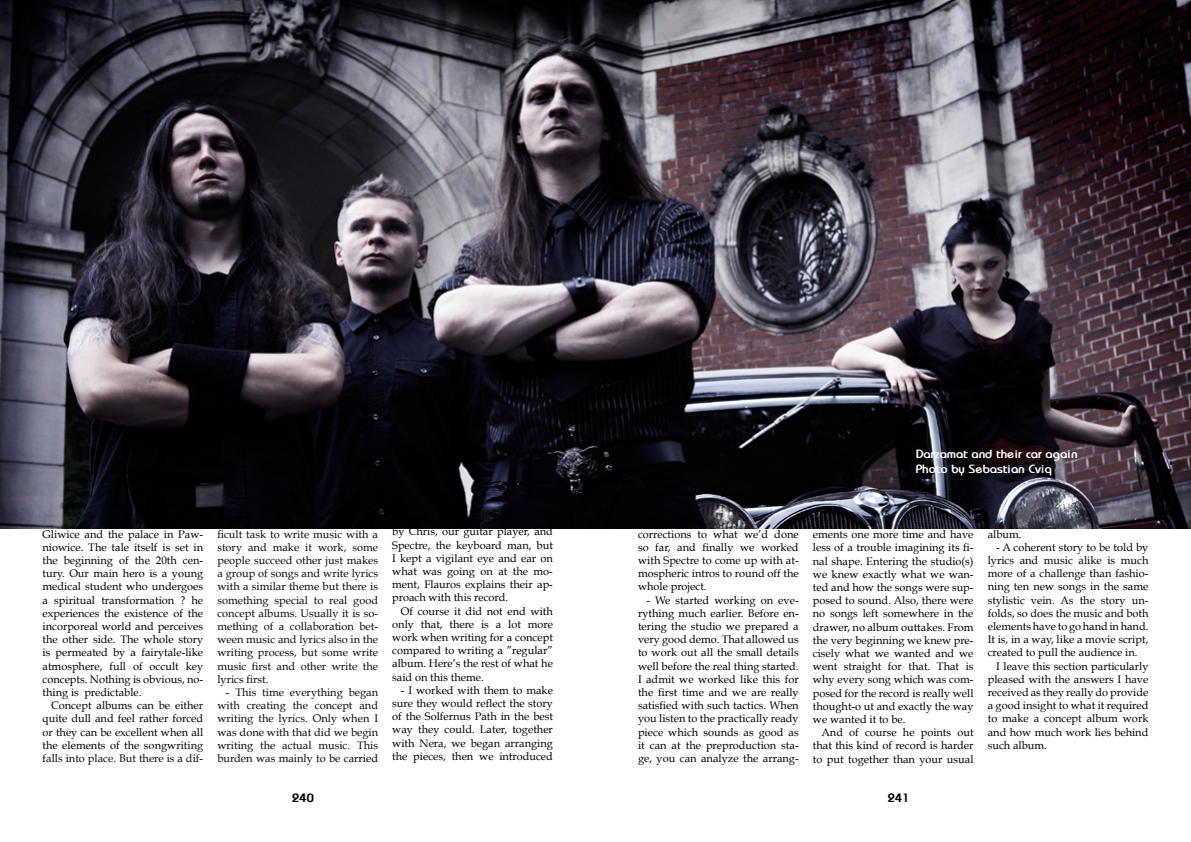
<style>
.page{position:relative;width:1191px;height:842px;background:#fff}
.page>*{position:absolute;margin:0;border:0;box-sizing:border-box;transform-origin:0 0}
.t1{font:700 12px/14.4px "Bauhaus";color:#fafafb}
.t2{font:700 12px "Bauhaus";color:#000}
.t3{font:11px/13.2px "Book Antiqua";color:#000;text-align:justify}
.t4{font:11px/13.2px "Book Antiqua";color:#0c0b0c;text-align:justify}
.s1{color:#0c0b0c}
.s2{color:#000}
</style>
<div class="page">
<img style="left:0;top:0;width:1191px;height:529px">
<p class="t1" style="left:915px;top:447px;width:163px">Darzamat and their car again<br>Photo by Sebastian Cviq</p>
<p class="t3" style="left:43px;top:527px;width:162px">Gliwice and the palace in Paw&shy;niowice. The tale itself is set in the beginning of the 20th cen&shy;tury. Our main hero is a young medical student who undergoes a spiritual transformation ? he experiences the existence of the incorporeal world and perceives the other side. The whole story is permeated by a fairytale-like atmosphere, full of occult key concepts. Nothing is obvious, no&shy;thing is predictable.</p>
<p class="t3" style="left:43px;top:699px;width:162px;text-indent:9px">Concept albums can be either quite dull and feel rather forced or they can be excellent when all the elements of the songwrit<span class="s1">ing falls into place. But there is a dif-</span></p>
<p class="t4" style="left:217px;top:527px;width:162px">ficult task to write music with a story and make it work, some people succeed other just makes a group of songs and write lyrics with a similar theme but there is something special to real good concept albums. Usually it is so&shy;mething of a collaboration bet&shy;ween music and lyrics also in the writing process, but some write music first and other write the lyrics first.</p>
<p class="t4" style="left:217px;top:686px;width:162px;text-indent:9px">- This time everything began with creating the concept and writing the lyrics. Only when I was done with that did we begin writing the actual music. This burden was mainly to be car<span class="s2">ried</span></p>
<p class="t3" style="left:392px;top:525px;width:162px">by Chris, our guitar player, and Spectre, the keyboard man, but I kept a vigilant eye and ear on what was going on at the mo&shy;ment, Flauros explains their ap&shy;proach with this record.</p>
<p class="t3" style="left:392px;top:604px;width:162px;text-indent:9px">Of course it did not end with only that, there is a lot more work when writing for a concept compared to writing a ”regular” album. Here’s the rest of what he said on this theme.</p>
<p class="t3" style="left:392px;top:683px;width:162px;text-indent:9px">- I worked with them to make sure they would reflect the story of the Solfernus Path in the best way they could. Later, together with Nera, we began arranging the pieces, then we introduced</p>
<p class="t3" style="left:638px;top:527px;width:162px">corrections to what we’d done so far, and finally we worked with Spectre to come up with at&shy;mospheric intros to round off the whole project.</p>
<p class="t3" style="left:638px;top:593px;width:162px;text-indent:9px">- We started working on eve&shy;rything much earlier. Before en&shy;tering the studio we prepared a very good demo. That allowed us to work out all the small details well before the real thing started.<br>I admit we worked like this for the first time and we are really satisfied with such tactics. When you listen to the practically ready piece which sounds as good as it can at the preproduction sta&shy;ge, you can analyze the arrang-</p>
<p class="t3" style="left:813px;top:528px;width:162px">ements one more time and have less of a trouble imagining its fi&shy;nal shape. Entering the studio(s) we knew exactly what we wan&shy;ted and how the songs were sup&shy;posed to sound. Also, there were no songs left somewhere in the drawer, no album outtakes. From the very beginning we knew pre&shy;cisely what we wanted and we went straight for that. That is why every song which was com&shy;posed for the record is really well thought-o ut and exactly the way we wanted it to be.</p>
<p class="t3" style="left:813px;top:726px;width:162px;text-indent:9px">And of course he points out that this kind of record is harder to put together than your usual</p>
<p class="t2" style="left:292px;top:791px;width:23px">240</p>
<p class="t2" style="left:888px;top:791px;width:23px">241</p>
<p class="t3" style="left:987px;top:527px;width:35px">album.</p>
<p class="t3" style="left:996px;top:540px;width:154px">- A coherent story to be told by</p>
<p class="t3" style="left:987px;top:554px;width:162px">lyrics and music alike is much</p>
<p class="t3" style="left:987px;top:567px;width:162px">more of a challenge than fashio-</p>
<p class="t3" style="left:987px;top:580px;width:162px">ning ten new songs in the same</p>
<p class="t3" style="left:987px;top:593px;width:162px">stylistic vein. As the story un-</p>
<p class="t3" style="left:987px;top:606px;width:162px">folds, so does the music and both</p>
<p class="t3" style="left:987px;top:620px;width:162px">elements have to go hand in hand.</p>
<p class="t3" style="left:987px;top:633px;width:162px">It is, in a way, like a movie script,</p>
<p class="t3" style="left:987px;top:646px;width:151px">created to pull the audience in.</p>
<p class="t3" style="left:996px;top:659px;width:154px">I leave this section particularly</p>
<p class="t3" style="left:987px;top:672px;width:162px">pleased with the answers I have</p>
<p class="t3" style="left:987px;top:686px;width:162px">received as they really do provide</p>
<p class="t3" style="left:987px;top:699px;width:162px">a good insight to what it required</p>
<p class="t3" style="left:987px;top:712px;width:162px">to make a concept album work</p>
<p class="t3" style="left:987px;top:725px;width:162px">and how much work lies behind</p>
<p class="t3" style="left:987px;top:738px;width:61px">such album.</p>
</div>
